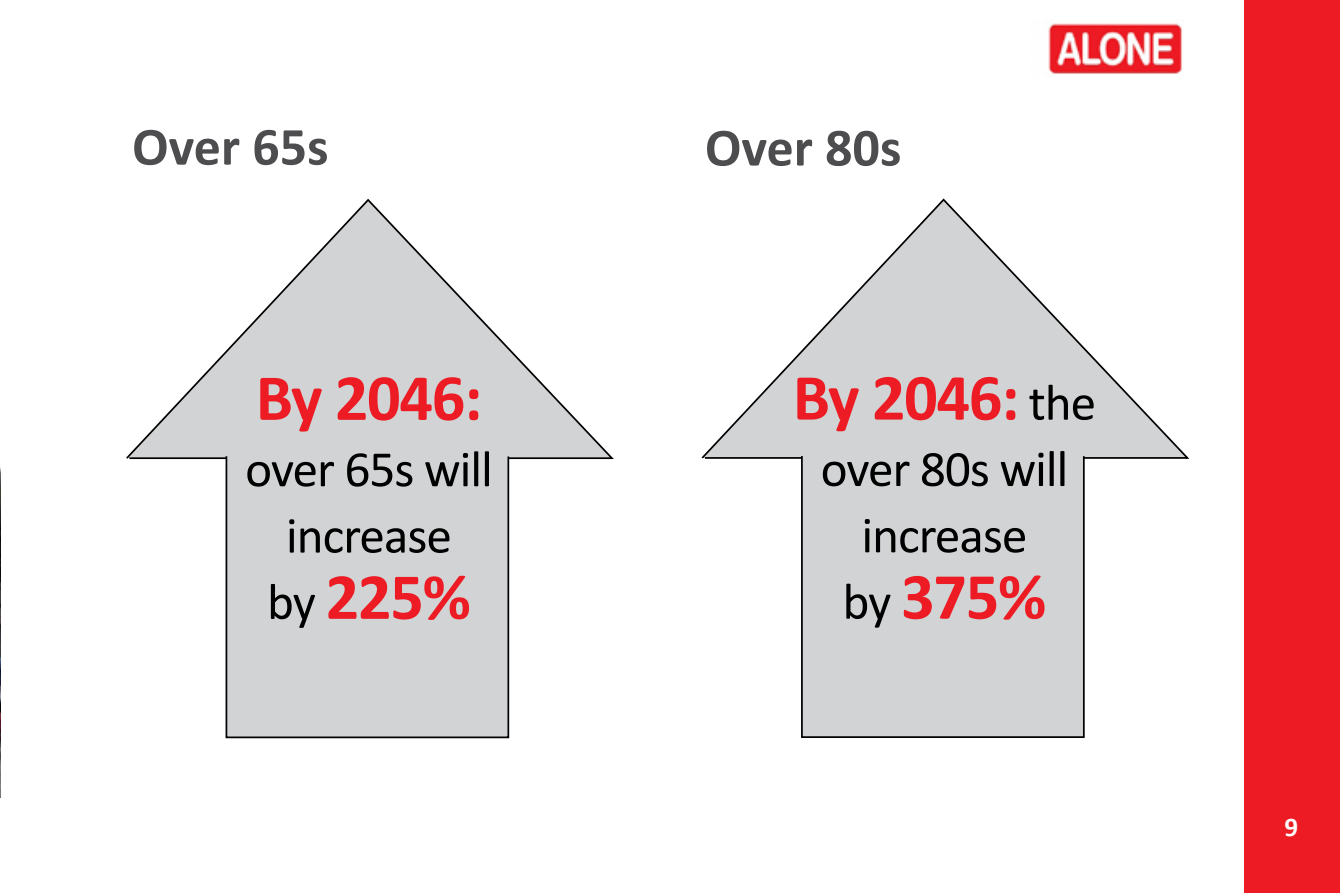
<style>
.page{position:relative;width:1340px;height:893px;background:#fff}
.page>*{position:absolute;margin:0;border:0;box-sizing:border-box;transform-origin:0 0}
.t1{font:700 66.38px "Calibri";letter-spacing:-.02em;color:#ed1c24}
.t2{font:700 54px "Calibri";color:#4d4d4f}
.t3{font:51.3px/66.4px "Calibri";letter-spacing:-.02em;color:#000;text-align:center}
.t4{font:700 27px "Calibri";color:#fff}
.s1{font-weight:400;font-size:51.3px;color:#000}
</style>
<div class="page">
<div style="left:1244px;top:0;width:95px;height:893px;background:#ed1c24"></div>
<img style="left:1048px;top:23px;width:134px;height:51px">
<svg style="left:126px;top:198px;width:488px;height:263px"></svg>
<div style="left:226px;top:456px;width:282px;height:281px;background:#d1d3d4"></div>
<div style="left:225px;top:455px;width:284px;height:283px;border:2px solid #000"></div>
<svg style="left:701px;top:198px;width:489px;height:262px"></svg>
<div style="left:802px;top:456px;width:281px;height:281px;background:#d1d3d4"></div>
<div style="left:801px;top:455px;width:283px;height:283px;border:2px solid #000"></div>
<img style="left:0;top:468px;width:1px;height:329px">
<p class="t2" style="left:132px;top:113px;width:198px">Over 65s</p>
<p class="t2" style="left:705px;top:114px;width:198px">Over 80s</p>
<p class="t1" style="left:256px;top:357px;width:228px">By 2046:</p>
<p class="t3" style="left:245px;top:436px;width:249px">over 65s will increase</p>
<p class="t1" style="left:267px;top:556px;width:205px"><span class="s1">by</span> 225%</p>
<p class="t1" style="left:792px;top:356px;width:305px">By 2046: <span class="s1">the</span></p>
<p class="t3" style="left:820px;top:436px;width:249px">over 80s will increase</p>
<p class="t1" style="left:842px;top:555px;width:205px"><span class="s1">by</span> 375%</p>
<p class="t4" style="left:1284px;top:810px;width:15px">9</p>
</div>
